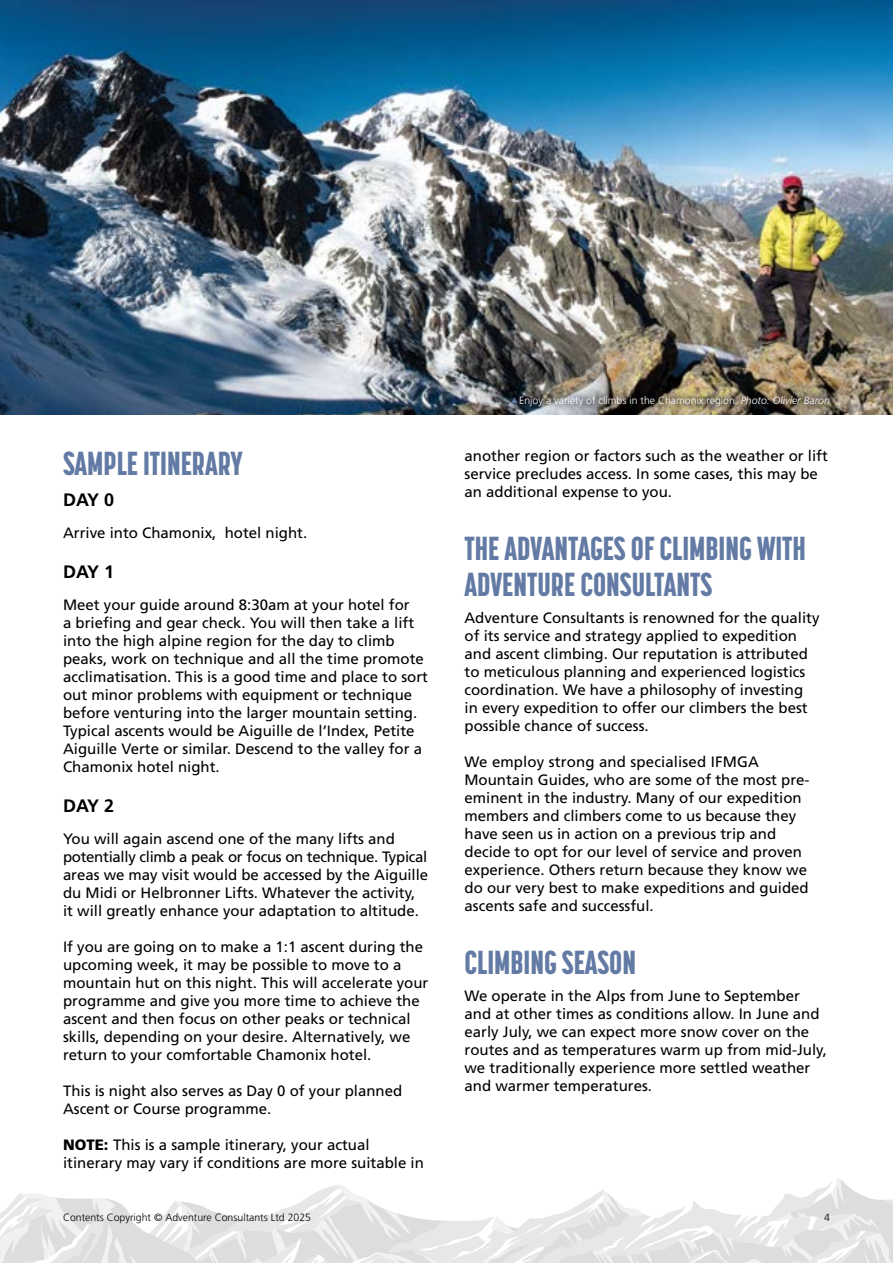
<style>
.page{position:relative;width:893px;height:1263px;background:#fff}
.page>*{position:absolute;margin:0;border:0;box-sizing:border-box;transform-origin:0 0}
.t1{font:800 33px/36px "Korolev Compressed";color:#637ba4}
.t2{font:700 18px "Frutiger LT Std";letter-spacing:-.05em;color:#000}
.t3{font:15px/18px "Frutiger LT Std";color:#000}
.t4{font:300 10.5px "Frutiger LT Std";color:#fff}
.t5{font:300 10.5px "Frutiger LT Std";color:#000}
.s1{font-weight:900}
.s2{font-style:italic}
</style>
<div class="page">
<svg style="left:0;top:1178px;width:893px;height:85px"></svg>
<img style="left:0;top:0;width:893px;height:414px">
<img style="left:504px;top:388px;width:333px;height:27px">
<svg style="left:511px;top:397px;width:7px;height:6px"></svg>
<h1 class="t1" style="left:63px;top:445px;width:181px">SAMPLE ITINERARY</h1>
<p class="t2" style="left:63px;top:489px;width:53px">DAY 0</p>
<p class="t3" style="left:63px;top:524px;width:246px">Arrive into Chamonix, hotel night.</p>
<p class="t2" style="left:63px;top:561px;width:53px">DAY 1</p>
<p class="t3" style="left:63px;top:596px;width:367px">Meet your guide around 8:30am at your hotel for<br>a briefing and gear check. You will then take a lift into the high alpine region for the day to climb peaks, work on technique and all the time promote acclimatisation. This is a good time and place to sort out minor problems with equipment or technique before venturing into the larger mountain setting.<br>Typical ascents would be Aiguille de l’Index, Petite Aiguille Verte or similar. Descend to the valley for a Chamonix hotel night.</p>
<p class="t2" style="left:63px;top:795px;width:53px">DAY 2</p>
<p class="t3" style="left:63px;top:830px;width:367px">You will again ascend one of the many lifts and potentially climb a peak or focus on technique. Typical areas we may visit would be accessed by the Aiguille du Midi or Helbronner Lifts. Whatever the activity, it will greatly enhance your adaptation to altitude.</p>
<p class="t3" style="left:63px;top:938px;width:367px">If you are going on to make a 1:1 ascent during the upcoming week, it may be possible to move to a mountain hut on this night. This will accelerate your programme and give you more time to achieve the ascent and then focus on other peaks or technical skills, depending on your desire. Alternatively, we return to your comfortable Chamonix hotel.</p>
<p class="t3" style="left:63px;top:1082px;width:341px">This is night also serves as Day 0 of your planned<br>Ascent or Course programme.</p>
<p class="t3" style="left:63px;top:1136px;width:362px"><span class="s1">NOTE:</span> This is a sample itinerary, your actual itinerary may vary if conditions are more suitable in</p>
<p class="t4" style="left:519px;top:395px;width:312px">Enjoy a variety of climbs in the Chamonix region. <span class="s2">Photo: Olivier Baron</span></p>
<p class="t3" style="left:464px;top:447px;width:365px">another region or factors such as the weather or lift service precludes access. In some cases, this may be an additional expense to you.</p>
<h1 class="t1" style="left:464px;top:530px;width:343px">THE ADVANTAGES OF CLIMBING WITH<br>ADVENTURE CONSULTANTS</h1>
<p class="t3" style="left:464px;top:609px;width:357px">Adventure Consultants is renowned for the quality of its service and strategy applied to expedition and ascent climbing. Our reputation is attributed to meticulous planning and experienced logistics coordination. We have a philosophy of investing in every expedition to offer our climbers the best possible chance of success.</p>
<p class="t3" style="left:464px;top:753px;width:347px">We employ strong and specialised IFMGA Mountain Guides, who are some of the most pre&shy;eminent in the industry. Many of our expedition members and climbers come to us because they have seen us in action on a previous trip and decide to opt for our level of service and proven experience. Others return because they know we do our very best to make expeditions and guided ascents safe and successful.</p>
<h1 class="t1" style="left:464px;top:944px;width:173px">CLIMBING SEASON</h1>
<p class="t3" style="left:464px;top:987px;width:364px">We operate in the Alps from June to September and at other times as conditions allow. In June and early July, we can expect more snow cover on the routes and as temperatures warm up from mid-July, we traditionally experience more settled weather and warmer temperatures.</p>
<p class="t5" style="left:63px;top:1211px;width:250px">Contents Copyright © Adventure Consultants Ltd 2025</p>
<p class="t5" style="left:824px;top:1211px;width:7px">4</p>
</div>
